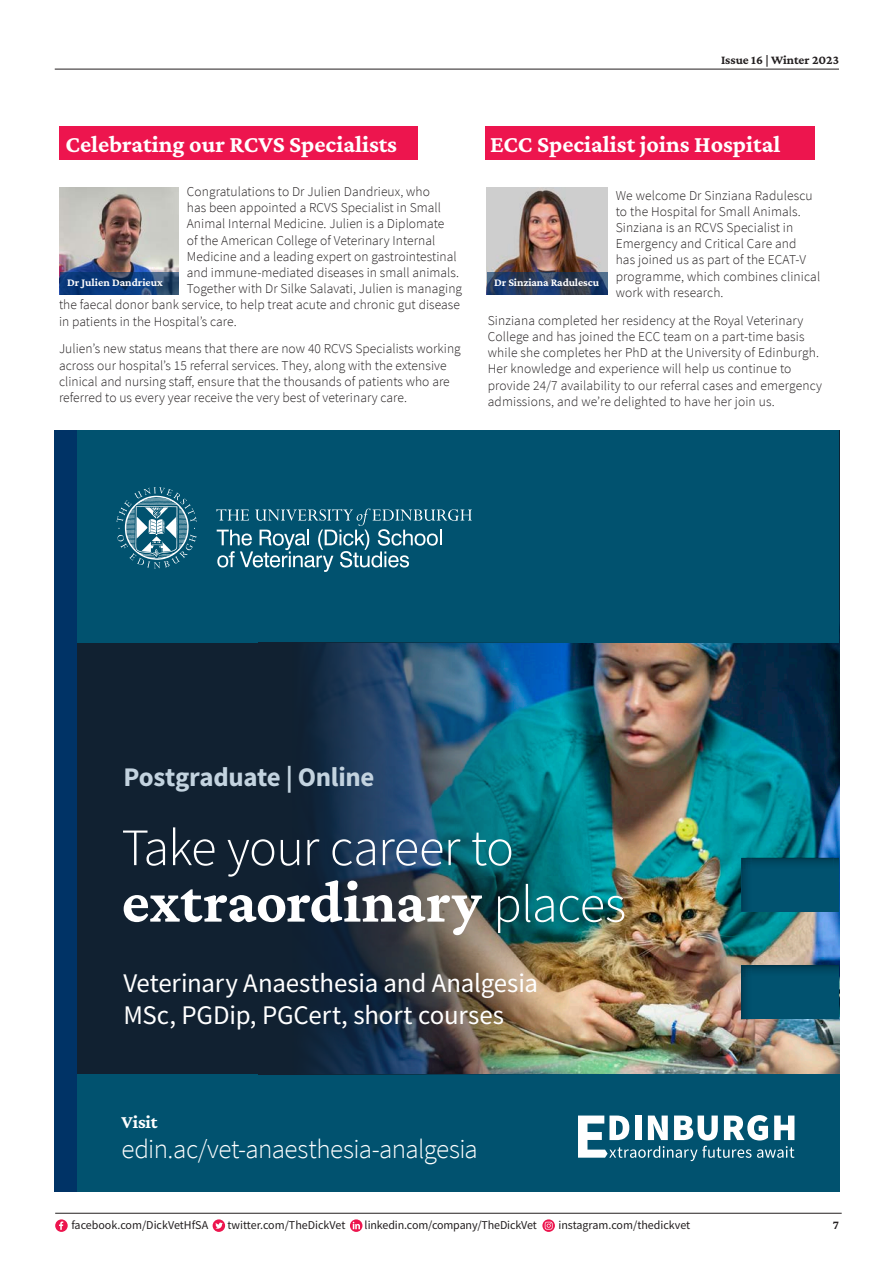
<style>
.page{position:relative;width:893px;height:1263px;background:#fff}
.page>*{position:absolute;margin:0;border:0;box-sizing:border-box;transform-origin:0 0}
.Cover_Headline_-_40pt{font:60.9px "Crimson Pro";letter-spacing:-.005em;color:#fff}
.Cover_Headline_-_40pt-2{font:300 52.5px "Source Sans Pro";letter-spacing:-.02em;color:#fff}
.URL_-_22pt{font:300 27px "Source Sans Pro";letter-spacing:-.025em;color:#fff}
.Cover_Text_-_20pt{font:26.85px/32.2px "Source Sans Pro";letter-spacing:-.005em;color:#fff}
.Cover_Subheading_-_20pt{font:700 26.85px "Source Sans Pro";letter-spacing:-.015em;color:#c3d3df}
.t1{font:24px "Crimson Pro";color:#fff}
.Subject___Visit_-_14pt{font:18.9px "Crimson Pro";letter-spacing:-.005em;color:#fff}
.t2{font:300 13.5px/16.2px "Source Sans Pro";letter-spacing:.005em;color:#231f20}
.t3{font:12.75px "Crimson Pro";color:#231f20}
.t4{font:12px "Source Sans Pro";color:#231f20}
.t5{font:11.25px "Crimson Pro";letter-spacing:-.01em;color:#fff}
.s1{font-family:"Source Sans Pro";font-weight:300;font-size:52.5px}
</style>
<div class="page">
<hr style="left:55px;top:69px;width:784px;height:1px;background:#231f20">
<svg style="left:55px;top:1219px;width:13px;height:13px"></svg>
<svg style="left:213px;top:1219px;width:12px;height:13px"></svg>
<svg style="left:59px;top:1221px;width:4px;height:9px"></svg>
<svg style="left:215px;top:1222px;width:8px;height:7px"></svg>
<svg style="left:350px;top:1219px;width:12px;height:13px"></svg>
<svg style="left:353px;top:1222px;width:7px;height:7px"></svg>
<hr style="left:55px;top:1213px;width:787px;height:1px;background:#231f20">
<svg style="left:542px;top:1219px;width:13px;height:13px"></svg>
<svg style="left:545px;top:1222px;width:8px;height:7px"></svg>
<div style="left:77px;top:430px;width:762px;height:644px;background:#112131"></div>
<img style="left:578px;top:642px;width:261px;height:432px">
<div style="left:74px;top:430px;width:765px;height:212px;background:#01526f"></div>
<svg style="left:116px;top:487px;width:81px;height:81px"></svg>
<svg style="left:216px;top:509px;width:256px;height:63px"></svg>
<div style="left:485px;top:126px;width:329px;height:34px;background:#ed154e"></div>
<div style="left:60px;top:126px;width:358px;height:34px;background:#ed154e"></div>
<div style="left:54px;top:430px;width:23px;height:761px;background:#036"></div>
<img style="left:487px;top:188px;width:120px;height:84px">
<img style="left:60px;top:188px;width:118px;height:84px">
<svg style="left:487px;top:272px;width:120px;height:22px;background:#273d61"></svg>
<svg style="left:60px;top:272px;width:118px;height:22px;background:#153e77"></svg>
<div style="left:77px;top:1074px;width:762px;height:117px;background:#01526f"></div>
<svg style="left:834px;top:965px;width:5px;height:54px"></svg>
<svg style="left:741px;top:858px;width:98px;height:53px;background:#004f6b"></svg>
<svg style="left:741px;top:965px;width:93px;height:54px;background:#004e6a"></svg>
<img style="left:313px;top:642px;width:265px;height:432px">
<svg style="left:578px;top:1115px;width:216px;height:46px"></svg>
<p class="t3" style="left:721px;top:52px;width:119px">Issue 16 | Winter 2023</p>
<p class="t1" style="left:66px;top:129px;width:333px">Celebrating our RCVS Specialists</p>
<p class="t1" style="left:490px;top:129px;width:292px">ECC Specialist joins Hospital</p>
<p class="t2" style="left:187px;top:183px;width:245px">Congratulations to Dr Julien Dandrieux, who</p>
<p class="t2" style="left:187px;top:200px;width:256px">has been appointed a RCVS Specialist in Small</p>
<p class="t2" style="left:187px;top:216px;width:259px">Animal Internal Medicine. Julien is a Diplomate</p>
<p class="t2" style="left:187px;top:232px;width:250px">of the American College of Veterinary Internal</p>
<p class="t2" style="left:187px;top:248px;width:271px">Medicine and a leading expert on gastrointestinal</p>
<p class="t2" style="left:187px;top:264px;width:274px">and immune-mediated diseases in small animals.</p>
<p class="t2" style="left:187px;top:281px;width:277px">Together with Dr Silke Salavati, Julien is managing</p>
<p class="t2" style="left:59px;top:297px;width:402px">the faecal donor bank service, to help treat acute and chronic gut disease</p>
<p class="t2" style="left:59px;top:313px;width:179px">in patients in the Hospital’s care.</p>
<p class="t2" style="left:59px;top:341px;width:403px">Julien’s new status means that there are now 40 RCVS Specialists working across our hospital’s 15 referral services. They, along with the extensive clinical and nursing staff, ensure that the thousands of patients who are referred to us every year receive the very best of veterinary care.</p>
<p class="t2" style="left:616px;top:187px;width:206px">We welcome Dr Sinziana Radulescu to the Hospital for Small Animals.<br>Sinziana is an RCVS Specialist in<br>Emergency and Critical Care and<br>has joined us as part of the ECAT-V programme, which combines clinical work with research.</p>
<p class="t2" style="left:488px;top:312px;width:336px">Sinziana completed her residency at the Royal Veterinary College and has joined the ECC team on a part-time basis while she completes her PhD at the University of Edinburgh.<br>Her knowledge and experience will help us continue to provide 24/7 availability to our referral cases and emergency admissions, and we’re delighted to have her join us.</p>
<p class="t5" style="left:67px;top:275px;width:97px">Dr Julien Dandrieux</p>
<p class="t5" style="left:494px;top:275px;width:106px">Dr Sinziana Radulescu</p>
<p class="Cover_Subheading_-_20pt" style="left:123px;top:759px;width:253px">Postgraduate | Online</p>
<p class="Cover_Headline_-_40pt-2" style="left:122px;top:815px;width:394px">Take your career to</p>
<p class="Cover_Headline_-_40pt" style="left:122px;top:863px;width:506px">extraordinary <span class="s1">places</span></p>
<p class="Cover_Text_-_20pt" style="left:123px;top:967px;width:416px">Veterinary Anaesthesia and Analgesia<br>MSc, PGDip, PGCert, short courses</p>
<p class="Subject___Visit_-_14pt" style="left:122px;top:1110px;width:37px">Visit</p>
<p class="URL_-_22pt" style="left:122px;top:1132px;width:358px">edin.ac/vet-anaesthesia-analgesia</p>
<p class="t4" style="left:71px;top:1218px;width:138px">facebook.com/DickVetHfSA</p>
<p class="t4" style="left:227px;top:1218px;width:120px">twitter.com/TheDickVet</p>
<p class="t4" style="left:365px;top:1218px;width:174px">linkedin.com/company/TheDickVet</p>
<p class="t4" style="left:558px;top:1218px;width:133px">instagram.com/thedickvet</p>
<p class="t3" style="left:833px;top:1217px;width:8px">7</p>
</div>
